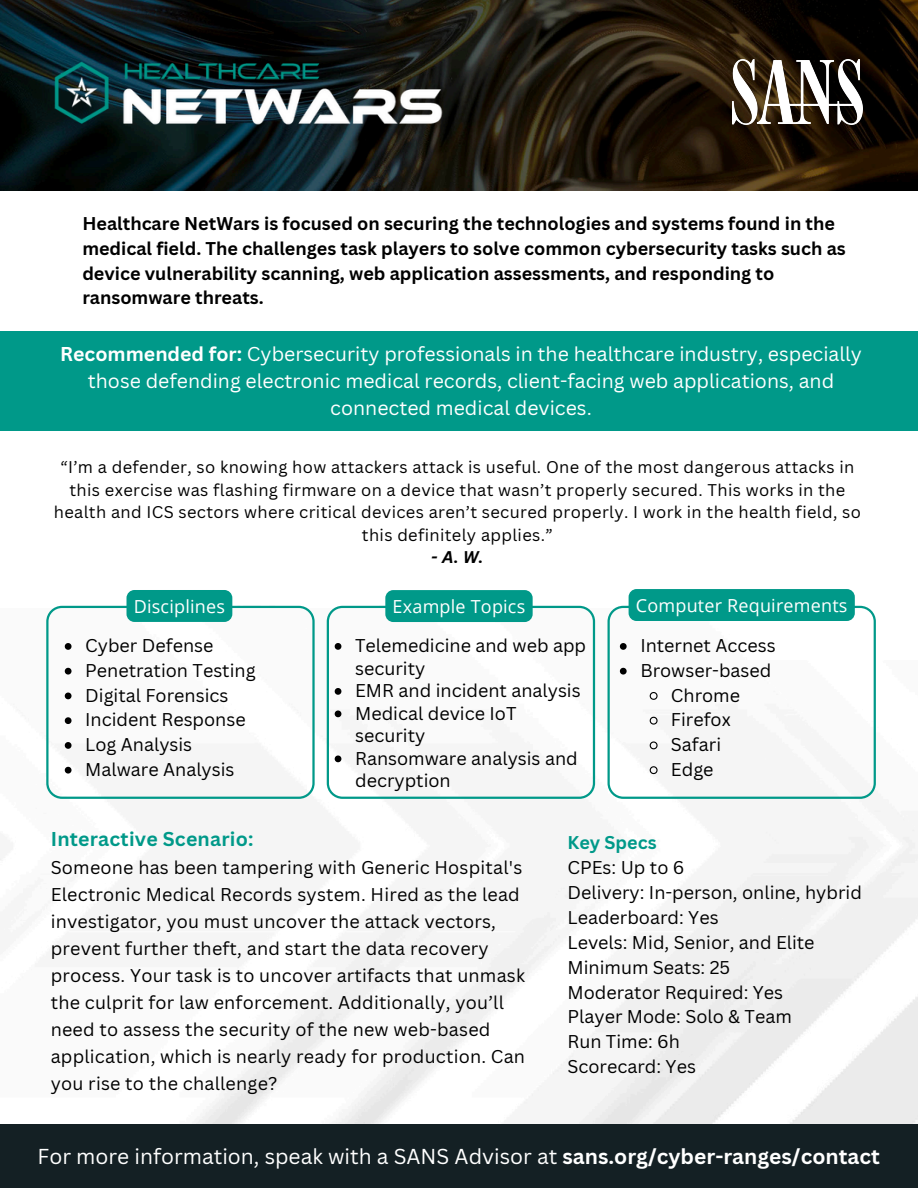
<style>
.page{position:relative;width:918px;height:1188px;background:#fff}
.page>*{position:absolute;margin:0;border:0;box-sizing:border-box;transform-origin:0 0}
.t1{font:21px "Canva Sans";color:#fff}
.t2{font:19.5px/27px "Canva Sans";color:#fff;text-align:center}
.t3{font:700 19.5px "Canva Sans";letter-spacing:.01em;color:#009989}
.t4{font:18px/27px "Canva Sans";color:#000}
.t5{font:700 18px/24.8px "Canva Sans";color:#000}
.t6{font:18px "Open Sans";letter-spacing:.01em;color:#fff}
.t7{font:700 18px "Canva Sans";color:#009989}
.t8{font:16.5px/22.5px "Canva Sans";letter-spacing:.02em;color:#000;text-align:center}
.t9{font:italic 700 16.5px "Canva Sans";color:#000}
.s1{font-weight:700}
</style>
<div class="page">
<img style="left:0;top:0;width:918px;height:190px">
<img style="left:0;top:589px;width:918px;height:535px">
<div style="left:0;top:1125px;width:918px;height:63px;background:#142024"></div>
<div style="left:0;top:332px;width:918px;height:99px;background:#009989"></div>
<svg style="left:46px;top:606px;width:269px;height:193px"></svg>
<svg style="left:65px;top:643px;width:7px;height:7px"></svg>
<svg style="left:65px;top:668px;width:7px;height:7px"></svg>
<svg style="left:65px;top:693px;width:7px;height:6px"></svg>
<svg style="left:65px;top:717px;width:7px;height:7px"></svg>
<svg style="left:65px;top:742px;width:7px;height:7px"></svg>
<svg style="left:65px;top:767px;width:7px;height:7px"></svg>
<svg style="left:327px;top:606px;width:268px;height:193px"></svg>
<svg style="left:335px;top:643px;width:6px;height:7px"></svg>
<svg style="left:335px;top:688px;width:6px;height:7px"></svg>
<svg style="left:335px;top:711px;width:6px;height:6px"></svg>
<svg style="left:335px;top:756px;width:6px;height:6px"></svg>
<svg style="left:608px;top:606px;width:268px;height:193px"></svg>
<svg style="left:620px;top:643px;width:7px;height:7px"></svg>
<svg style="left:620px;top:668px;width:7px;height:7px"></svg>
<svg style="left:649px;top:691px;width:9px;height:10px"></svg>
<svg style="left:649px;top:716px;width:9px;height:9px"></svg>
<svg style="left:649px;top:741px;width:9px;height:9px"></svg>
<svg style="left:649px;top:765px;width:9px;height:10px"></svg>
<div style="left:127px;top:590px;width:105px;height:32px;background:#009989;border-radius:8px"></div>
<div style="left:385px;top:590px;width:148px;height:32px;background:#009989;border-radius:8px"></div>
<div style="left:629px;top:589px;width:226px;height:32px;background:#009989;border-radius:8px"></div>
<img style="left:53px;top:47px;width:478px;height:91px">
<img style="left:733px;top:59px;width:129px;height:65px">
<p class="t5" style="left:82px;top:211px;width:765px">Healthcare NetWars is focused on securing the technologies and systems found in the medical field. The challenges task players to solve common cybersecurity tasks such as device vulnerability scanning, web application assessments, and responding to ransomware threats.</p>
<h2 class="t2" style="left:60px;top:340px;width:803px"><span class="s1">Recommended for:</span> Cybersecurity professionals in the healthcare industry, especially those defending electronic medical records, client-facing web applications, and connected medical devices.</h2>
<h1 class="t8" style="left:54px;top:456px;width:808px">“I’m a defender, so knowing how attackers attack is useful. One of the most dangerous attacks in this exercise was flashing firmware on a device that wasn’t properly secured. This works in the health and ICS sectors where critical devices aren’t secured properly. I work in the health field, so this definitely applies.”</h1>
<p class="t9" style="left:431px;top:546px;width:54px">- A. W.</p>
<p class="t6" style="left:134px;top:593px;width:93px">Disciplines</p>
<p class="t6" style="left:393px;top:594px;width:134px">Example Topics</p>
<p class="t6" style="left:636px;top:593px;width:213px">Computer Requirements</p>
<p class="t4" style="left:85px;top:632px;width:130px">Cyber Defense</p>
<p class="t4" style="left:85px;top:656px;width:172px">Penetration Testing</p>
<p class="t4" style="left:85px;top:681px;width:145px">Digital Forensics</p>
<p class="t4" style="left:85px;top:706px;width:162px">Incident Response</p>
<p class="t4" style="left:85px;top:731px;width:109px">Log Analysis</p>
<p class="t4" style="left:85px;top:755px;width:151px">Malware Analysis</p>
<p class="t4" style="left:355px;top:634px;width:233px;line-height:22.5px">Telemedicine and web app security</p>
<p class="t4" style="left:355px;top:677px;width:227px">EMR and incident analysis</p>
<p class="t4" style="left:355px;top:701px;width:163px;line-height:22.5px">Medical device IoT security</p>
<p class="t4" style="left:355px;top:746px;width:224px;line-height:22.5px">Ransomware analysis and decryption</p>
<p class="t4" style="left:640px;top:632px;width:137px">Internet Access</p>
<p class="t4" style="left:640px;top:656px;width:133px">Browser-based</p>
<p class="t4" style="left:671px;top:681px;width:71px">Chrome</p>
<p class="t4" style="left:671px;top:706px;width:61px">Firefox</p>
<p class="t4" style="left:671px;top:731px;width:52px">Safari</p>
<p class="t4" style="left:671px;top:755px;width:44px">Edge</p>
<p class="t3" style="left:51px;top:825px;width:204px">Interactive Scenario:</p>
<p class="t4" style="left:51px;top:853px;width:476px">Someone has been tampering with Generic Hospital's Electronic Medical Records system. Hired as the lead investigator, you must uncover the attack vectors, prevent further theft, and start the data recovery process. Your task is to uncover artifacts that unmask the culprit for law enforcement. Additionally, you’ll need to assess the security of the new web-based application, which is nearly ready for production. Can you rise to the challenge?</p>
<h2 class="t4" style="left:567px;top:853px;width:118px">CPEs: Up to 6</h2>
<p class="t7" style="left:567px;top:830px;width:91px">Key Specs</p>
<p class="t4" style="left:567px;top:878px;width:296px">Delivery: In-person, online, hybrid</p>
<p class="t4" style="left:567px;top:903px;width:153px">Leaderboard: Yes</p>
<p class="t4" style="left:567px;top:928px;width:249px">Levels: Mid, Senior, and Elite</p>
<p class="t4" style="left:567px;top:953px;width:164px">Minimum Seats: 25</p>
<p class="t4" style="left:567px;top:978px;width:217px">Moderator Required: Yes</p>
<p class="t4" style="left:567px;top:1003px;width:226px">Player Mode: Solo &amp; Team</p>
<p class="t4" style="left:567px;top:1028px;width:114px">Run Time: 6h</p>
<p class="t4" style="left:567px;top:1053px;width:130px">Scorecard: Yes</p>
<h1 class="t1" style="left:38px;top:1142px;width:844px">For more information, speak with a SANS Advisor at <span class="s1">sans.org/cyber-ranges/contact</span></h1>
</div>
